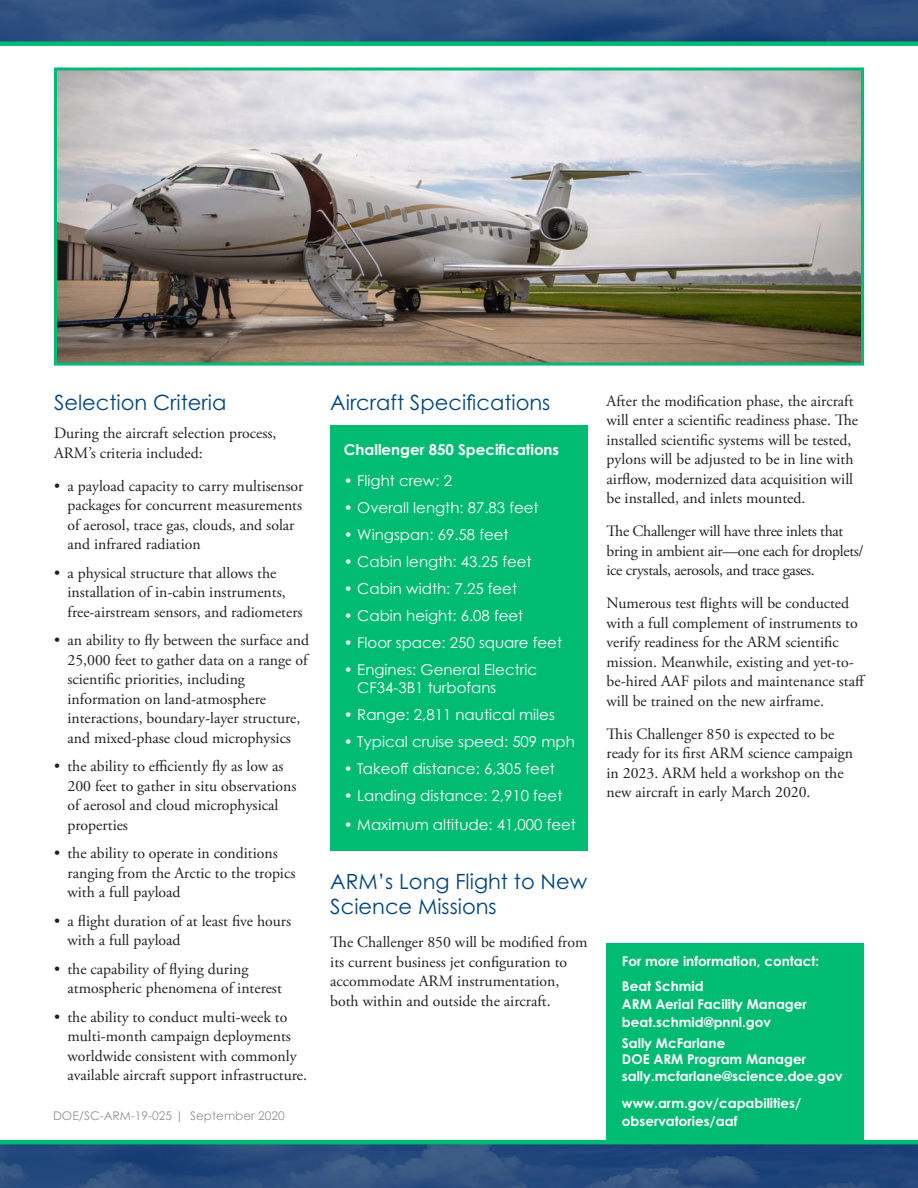
<style>
.page{position:relative;width:918px;height:1188px;background:#fff}
.page>*{position:absolute;margin:0;border:0;box-sizing:border-box;transform-origin:0 0}
.Subhead2{font:21px "Century Gothic Pro";color:#00467e}
.Body_Text{font:21px/25.2px "Century Gothic Pro";color:#00467e}
.bullets{font:15.75px/19.5px "Adobe Garamond Pro";color:#231f20}
.Body_Text-2{font:15.75px/19.5px "Adobe Garamond Pro";color:#231f20}
.Body_Text-3{font:15.75px/19.5px "Adobe Garamond Pro";letter-spacing:-.02em;color:#231f20}
.bullets-2{font:15px/18px "Century Gothic Pro";color:#fff}
.Body_Text-4{font:700 15px "Century Gothic Pro";color:#fff}
.Contact{font:700 13.5px/18px "Century Gothic Pro";color:#fff}
.Contact_URL{font:700 13.5px/18px "Century Gothic Pro";color:#fff}
.DOE__date{font:12px "Century Gothic Pro";color:#939598}
</style>
<div class="page">
<svg style="left:0;top:0;width:918px;height:41px;background:#2d4f7f"></svg>
<svg style="left:0;top:1144px;width:918px;height:44px;background:#264b7c"></svg>
<div style="left:0;top:41px;width:918px;height:5px;background:#00bb72"></div>
<hr style="left:0;top:1140px;width:918px;height:4px;background:#00bb72">
<div style="left:330px;top:425px;width:258px;height:425px;background:#00bb72"></div>
<div style="left:607px;top:943px;width:257px;height:198px;background:#00bb72"></div>
<img style="left:58px;top:72px;width:802px;height:290px">
<div style="left:54px;top:68px;width:810px;height:298px;border:3px solid #00bb72"></div>
<p class="Subhead2" style="left:54px;top:389px;width:174px">Selection Criteria</p>
<p class="Body_Text-2" style="left:54px;top:424px;width:224px">During the aircraft selection process,<br>ARM’s criteria included:</p>
<p class="bullets" style="left:68px;top:477px;width:237px;text-indent:-14px">• a payload capacity to carry multisensor packages for concurrent measurements of aerosol, trace gas, clouds, and solar and infrared radiation</p>
<p class="bullets" style="left:68px;top:564px;width:237px;text-indent:-14px">• a physical structure that allows the installation of in-cabin instruments, free-airstream sensors, and radiometers</p>
<p class="bullets" style="left:68px;top:631px;width:243px;text-indent:-14px">• an ability to fly between the surface and 25,000 feet to gather data on a range of scientific priorities, including information on land-atmosphere interactions, boundary-layer structure, and mixed-phase cloud microphysics</p>
<p class="bullets" style="left:68px;top:757px;width:231px;text-indent:-14px">• the ability to efficiently fly as low as<br>200 feet to gather in situ observations of aerosol and cloud microphysical properties</p>
<p class="bullets" style="left:68px;top:844px;width:229px;text-indent:-14px">• the ability to operate in conditions ranging from the Arctic to the tropics with a full payload</p>
<p class="bullets" style="left:68px;top:912px;width:225px;text-indent:-14px">• a flight duration of at least five hours with a full payload</p>
<p class="bullets" style="left:68px;top:960px;width:216px;text-indent:-14px">• the capability of flying during atmospheric phenomena of interest</p>
<p class="bullets" style="left:68px;top:1008px;width:241px;text-indent:-14px">• the ability to conduct multi-week to multi-month campaign deployments worldwide consistent with commonly available aircraft support infrastructure.</p>
<p class="DOE__date" style="left:53px;top:1108px;width:233px">DOE/SC-ARM-19-025 | September 2020</p>
<p class="Subhead2" style="left:330px;top:389px;width:222px">Aircraft Specifications</p>
<p class="Body_Text-4" style="left:344px;top:440px;width:217px">Challenger 850 Specifications</p>
<p class="bullets-2" style="left:344px;top:472px;width:110px">• Flight crew: 2</p>
<p class="bullets-2" style="left:344px;top:499px;width:196px">• Overall length: 87.83 feet</p>
<p class="bullets-2" style="left:344px;top:526px;width:166px">• Wingspan: 69.58 feet</p>
<p class="bullets-2" style="left:344px;top:553px;width:189px">• Cabin length: 43.25 feet</p>
<p class="bullets-2" style="left:344px;top:580px;width:175px">• Cabin width: 7.25 feet</p>
<p class="bullets-2" style="left:344px;top:607px;width:181px">• Cabin height: 6.08 feet</p>
<p class="bullets-2" style="left:344px;top:634px;width:220px">• Floor space: 250 square feet</p>
<p class="bullets-2" style="left:357px;top:661px;width:181px;text-indent:-14px">• Engines: General Electric<br>CF34-3B1 turbofans</p>
<p class="bullets-2" style="left:344px;top:706px;width:213px">• Range: 2,811 nautical miles</p>
<p class="bullets-2" style="left:344px;top:733px;width:233px">• Typical cruise speed: 509 mph</p>
<p class="bullets-2" style="left:344px;top:760px;width:213px">• Takeoff distance: 6,305 feet</p>
<p class="bullets-2" style="left:344px;top:787px;width:220px">• Landing distance: 2,910 feet</p>
<p class="bullets-2" style="left:344px;top:815px;width:234px">• Maximum altitude: 41,000 feet</p>
<p class="Body_Text" style="left:330px;top:869px;width:258px">ARM’s Long Flight to New<br>Science Missions</p>
<p class="Body_Text-2" style="left:330px;top:933px;width:259px">The Challenger 850 will be modified from its current business jet configuration to accommodate ARM instrumentation, both within and outside the aircraft.</p>
<p class="Body_Text-2" style="left:607px;top:392px;width:253px">After the modification phase, the aircraft will enter a scientific readiness phase. The installed scientific systems will be tested, pylons will be adjusted to be in line with airflow, modernized data acquisition will be installed, and inlets mounted.</p>
<p class="Body_Text-3" style="left:607px;top:522px;width:259px">The Challenger will have three inlets that bring in ambient air—one each for droplets/ ice crystals, aerosols, and trace gases.</p>
<p class="Body_Text-2" style="left:607px;top:594px;width:260px">Numerous test flights will be conducted with a full complement of instruments to verify readiness for the ARM scientific mission. Meanwhile, existing and yet-to&shy;be-hired AAF pilots and maintenance staff will be trained on the new airframe.</p>
<p class="Body_Text-2" style="left:607px;top:725px;width:248px">This Challenger 850 is expected to be ready for its first ARM science campaign in 2023. ARM held a workshop on the new aircraft in early March 2020.</p>
<p class="Contact" style="left:622px;top:952px;width:199px">For more information, contact:</p>
<p class="Contact" style="left:622px;top:977px;width:186px">Beat Schmid<br>ARM Aerial Facility Manager beat.schmid@pnnl.gov</p>
<p class="Contact" style="left:622px;top:1034px;width:222px;line-height:16.5px">Sally McFarlane<br>DOE ARM Program Manager sally.mcfarlane@science.doe.gov</p>
<p class="Contact_URL" style="left:622px;top:1094px;width:181px">www.arm.gov/capabilities/ observatories/aaf</p>
</div>
